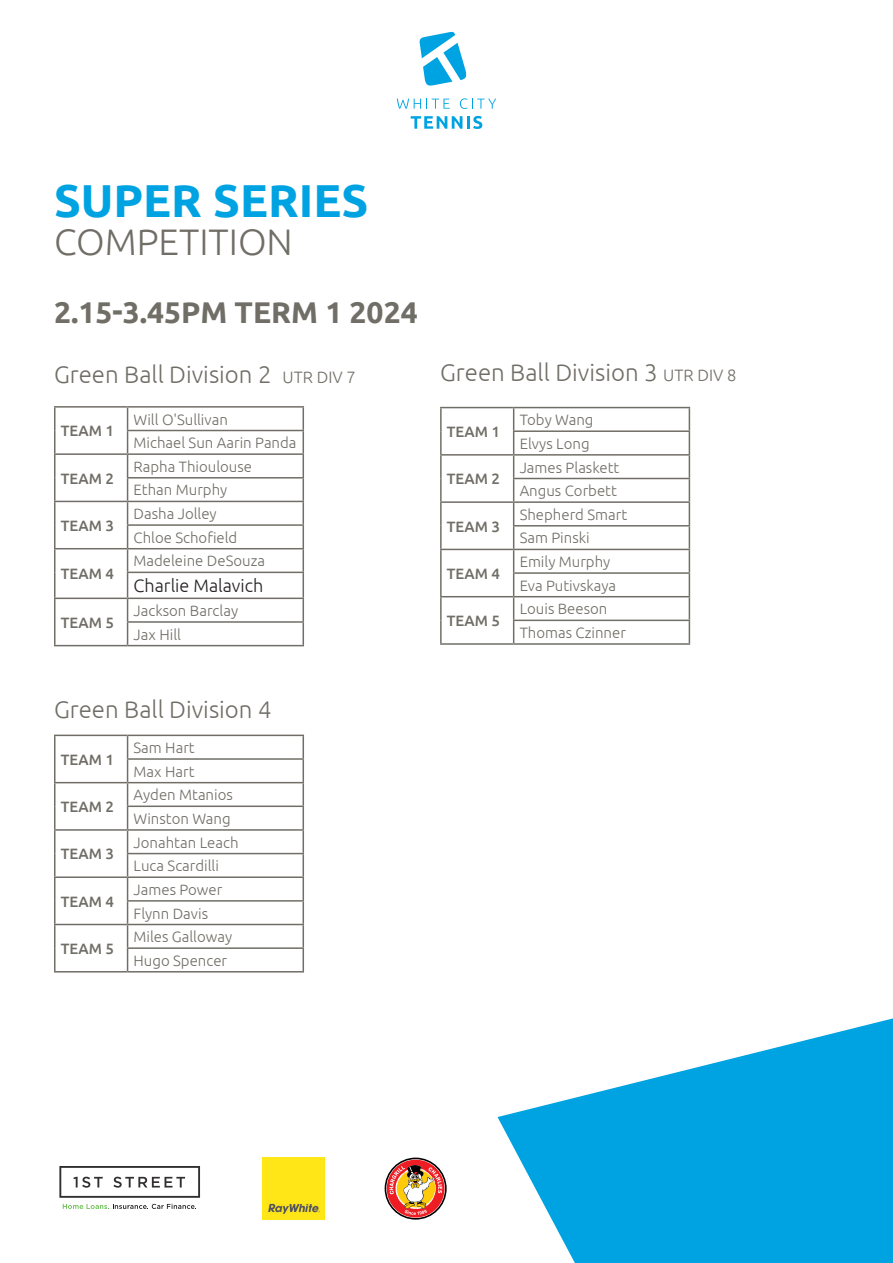
<style>
.page{position:relative;width:893px;height:1263px;background:#fff}
.page>*{position:absolute;margin:0;border:0;box-sizing:border-box;transform-origin:0 0}
.t1{font:700 46.2px "Ubuntu";color:#00a3e2}
.t2{font:300 36.9px "Ubuntu";color:#706e66}
.t3{font:700 30px "Ubuntu";color:#706e66}
.t4{font:300 24px "Ubuntu";color:#706e66}
.t5{font:300 18px "Ubuntu";color:#231f20}
.t6{font:300 15px "Ubuntu";color:#706e66}
.t7{font:500 15px "Ubuntu";color:#706e66}
.s1{font-size:16.5px}
</style>
<div class="page">
<svg style="left:497px;top:1018px;width:396px;height:245px;fill:#00a3e2"></svg>
<svg style="left:385px;top:1157px;width:62px;height:62px"></svg>
<svg style="left:386px;top:1159px;width:59px;height:59px"></svg>
<div style="left:387px;top:1160px;width:58px;height:57px;background:#ee1d23;border-radius:50%"></div>
<svg style="left:389px;top:1165px;width:53px;height:50px"></svg>
<img style="left:262px;top:1157px;width:62px;height:62px">
<svg style="left:59px;top:1166px;width:141px;height:32px"></svg>
<svg style="left:63px;top:1204px;width:133px;height:5px"></svg>
<svg style="left:411px;top:116px;width:71px;height:13px"></svg>
<svg style="left:397px;top:99px;width:53px;height:10px"></svg>
<svg style="left:460px;top:98px;width:36px;height:11px"></svg>
<svg style="left:419px;top:31px;width:48px;height:55px"></svg>
<hr style="left:54px;top:406px;width:74px;height:2px;background:#706e66">
<hr style="left:54px;top:408px;width:2px;height:22px;background:#706e66">
<hr style="left:128px;top:406px;width:176px;height:2px;background:#706e66">
<hr style="left:54px;top:430px;width:2px;height:23px;background:#706e66">
<hr style="left:127px;top:430px;width:177px;height:1px;background:#706e66">
<hr style="left:54px;top:453px;width:74px;height:2px;background:#706e66">
<hr style="left:54px;top:455px;width:2px;height:23px;background:#706e66">
<hr style="left:128px;top:453px;width:176px;height:2px;background:#706e66">
<hr style="left:54px;top:478px;width:2px;height:23px;background:#706e66">
<hr style="left:127px;top:477px;width:177px;height:1px;background:#706e66">
<hr style="left:54px;top:501px;width:74px;height:1px;background:#706e66">
<hr style="left:54px;top:502px;width:2px;height:23px;background:#706e66">
<hr style="left:128px;top:501px;width:176px;height:1px;background:#706e66">
<hr style="left:54px;top:525px;width:2px;height:23px;background:#706e66">
<hr style="left:127px;top:524px;width:177px;height:2px;background:#706e66">
<hr style="left:54px;top:548px;width:74px;height:1px;background:#706e66">
<hr style="left:54px;top:549px;width:2px;height:23px;background:#706e66">
<hr style="left:128px;top:548px;width:176px;height:1px;background:#706e66">
<hr style="left:54px;top:572px;width:2px;height:26px;background:#706e66">
<hr style="left:127px;top:572px;width:177px;height:1px;background:#706e66">
<hr style="left:54px;top:598px;width:74px;height:1px;background:#706e66">
<hr style="left:54px;top:599px;width:2px;height:23px;background:#706e66">
<hr style="left:128px;top:598px;width:176px;height:1px;background:#706e66">
<hr style="left:54px;top:622px;width:2px;height:23px;background:#706e66">
<hr style="left:127px;top:621px;width:177px;height:2px;background:#706e66">
<svg style="left:127px;top:408px;width:1px;height:237px"></svg>
<svg style="left:303px;top:408px;width:1px;height:237px"></svg>
<hr style="left:54px;top:645px;width:74px;height:1px;background:#706e66">
<hr style="left:128px;top:645px;width:176px;height:1px;background:#706e66">
<hr style="left:440px;top:407px;width:74px;height:1px;background:#706e66">
<hr style="left:440px;top:408px;width:2px;height:23px;background:#706e66">
<hr style="left:514px;top:407px;width:176px;height:1px;background:#706e66">
<hr style="left:440px;top:431px;width:2px;height:23px;background:#706e66">
<hr style="left:513px;top:430px;width:177px;height:2px;background:#706e66">
<hr style="left:440px;top:454px;width:74px;height:2px;background:#706e66">
<hr style="left:440px;top:456px;width:2px;height:22px;background:#706e66">
<hr style="left:514px;top:454px;width:176px;height:2px;background:#706e66">
<hr style="left:440px;top:478px;width:2px;height:23px;background:#706e66">
<hr style="left:513px;top:478px;width:177px;height:1px;background:#706e66">
<hr style="left:440px;top:501px;width:74px;height:2px;background:#706e66">
<hr style="left:440px;top:503px;width:2px;height:23px;background:#706e66">
<hr style="left:514px;top:501px;width:176px;height:2px;background:#706e66">
<hr style="left:440px;top:526px;width:2px;height:23px;background:#706e66">
<hr style="left:513px;top:525px;width:177px;height:1px;background:#706e66">
<hr style="left:440px;top:549px;width:74px;height:1px;background:#706e66">
<hr style="left:440px;top:550px;width:2px;height:23px;background:#706e66">
<hr style="left:514px;top:549px;width:176px;height:1px;background:#706e66">
<hr style="left:440px;top:573px;width:2px;height:23px;background:#706e66">
<hr style="left:513px;top:572px;width:177px;height:2px;background:#706e66">
<hr style="left:440px;top:596px;width:74px;height:1px;background:#706e66">
<hr style="left:440px;top:597px;width:2px;height:23px;background:#706e66">
<hr style="left:514px;top:596px;width:176px;height:1px;background:#706e66">
<hr style="left:440px;top:620px;width:2px;height:23px;background:#706e66">
<hr style="left:513px;top:620px;width:177px;height:1px;background:#706e66">
<svg style="left:513px;top:408px;width:1px;height:235px"></svg>
<svg style="left:689px;top:408px;width:1px;height:235px"></svg>
<hr style="left:440px;top:643px;width:74px;height:2px;background:#706e66">
<hr style="left:514px;top:643px;width:176px;height:2px;background:#706e66">
<hr style="left:54px;top:735px;width:74px;height:1px;background:#706e66">
<hr style="left:54px;top:736px;width:2px;height:23px;background:#706e66">
<hr style="left:128px;top:735px;width:176px;height:1px;background:#706e66">
<hr style="left:54px;top:759px;width:2px;height:23px;background:#706e66">
<hr style="left:127px;top:758px;width:177px;height:2px;background:#706e66">
<hr style="left:54px;top:782px;width:74px;height:1px;background:#706e66">
<hr style="left:54px;top:783px;width:2px;height:23px;background:#706e66">
<hr style="left:128px;top:782px;width:176px;height:1px;background:#706e66">
<hr style="left:54px;top:806px;width:2px;height:23px;background:#706e66">
<hr style="left:127px;top:805px;width:177px;height:2px;background:#706e66">
<hr style="left:54px;top:829px;width:74px;height:2px;background:#706e66">
<hr style="left:54px;top:831px;width:2px;height:22px;background:#706e66">
<hr style="left:128px;top:829px;width:176px;height:2px;background:#706e66">
<hr style="left:54px;top:853px;width:2px;height:23px;background:#706e66">
<hr style="left:127px;top:853px;width:177px;height:1px;background:#706e66">
<hr style="left:54px;top:876px;width:74px;height:2px;background:#706e66">
<hr style="left:54px;top:878px;width:2px;height:23px;background:#706e66">
<hr style="left:128px;top:876px;width:176px;height:2px;background:#706e66">
<hr style="left:54px;top:901px;width:2px;height:23px;background:#706e66">
<hr style="left:127px;top:900px;width:177px;height:2px;background:#706e66">
<hr style="left:54px;top:924px;width:74px;height:1px;background:#706e66">
<hr style="left:54px;top:925px;width:2px;height:23px;background:#706e66">
<hr style="left:128px;top:924px;width:176px;height:1px;background:#706e66">
<hr style="left:54px;top:948px;width:2px;height:23px;background:#706e66">
<hr style="left:127px;top:947px;width:177px;height:2px;background:#706e66">
<svg style="left:127px;top:736px;width:1px;height:235px"></svg>
<svg style="left:303px;top:736px;width:1px;height:235px"></svg>
<hr style="left:54px;top:971px;width:74px;height:1px;background:#706e66">
<hr style="left:128px;top:971px;width:176px;height:1px;background:#706e66">
<p class="t1" style="left:54px;top:173px;width:316px">SUPER SERIES</p>
<p class="t2" style="left:54px;top:220px;width:240px">COMPETITION</p>
<p class="t3" style="left:54px;top:294px;width:365px">2.15-3.45PM TERM 1 2024</p>
<p class="t4" style="left:54px;top:360px;width:303px">Green Ball Division 2 <span class="s1">UTR DIV 7</span></p>
<p class="t4" style="left:440px;top:358px;width:298px">Green Ball Division 3 <span class="s1">UTR DIV 8</span></p>
<p class="t7" style="left:61px;top:421px;width:55px">TEAM 1</p>
<p class="t7" style="left:61px;top:469px;width:55px">TEAM 2</p>
<p class="t7" style="left:61px;top:516px;width:55px">TEAM 3</p>
<p class="t7" style="left:61px;top:564px;width:55px">TEAM 4</p>
<p class="t7" style="left:61px;top:613px;width:55px">TEAM 5</p>
<p class="t6" style="left:134px;top:410px;width:96px">Will O'Sullivan</p>
<p class="t6" style="left:134px;top:434px;width:164px">Michael Sun Aarin Panda</p>
<p class="t6" style="left:134px;top:457px;width:120px">Rapha Thioulouse</p>
<p class="t6" style="left:134px;top:481px;width:95px">Ethan Murphy</p>
<p class="t6" style="left:134px;top:505px;width:85px">Dasha Jolley</p>
<p class="t6" style="left:134px;top:528px;width:105px">Chloe Schofield</p>
<p class="t6" style="left:134px;top:552px;width:133px">Madeleine DeSouza</p>
<p class="t5" style="left:134px;top:575px;width:131px">Charlie Malavich</p>
<p class="t6" style="left:134px;top:602px;width:106px">Jackson Barclay</p>
<p class="t6" style="left:134px;top:625px;width:49px">Jax Hill</p>
<p class="t4" style="left:54px;top:695px;width:219px">Green Ball Division 4</p>
<p class="t7" style="left:61px;top:750px;width:55px">TEAM 1</p>
<p class="t7" style="left:61px;top:797px;width:55px">TEAM 2</p>
<p class="t7" style="left:61px;top:844px;width:55px">TEAM 3</p>
<p class="t7" style="left:61px;top:892px;width:55px">TEAM 4</p>
<p class="t7" style="left:61px;top:939px;width:55px">TEAM 5</p>
<p class="t6" style="left:134px;top:739px;width:63px">Sam Hart</p>
<p class="t6" style="left:134px;top:762px;width:62px">Max Hart</p>
<p class="t6" style="left:134px;top:786px;width:101px">Ayden Mtanios</p>
<p class="t6" style="left:134px;top:809px;width:99px">Winston Wang</p>
<p class="t6" style="left:134px;top:833px;width:106px">Jonahtan Leach</p>
<p class="t6" style="left:134px;top:857px;width:87px">Luca Scardilli</p>
<p class="t6" style="left:134px;top:880px;width:90px">James Power</p>
<p class="t6" style="left:134px;top:904px;width:76px">Flynn Davis</p>
<p class="t6" style="left:134px;top:928px;width:100px">Miles Galloway</p>
<p class="t6" style="left:134px;top:951px;width:95px">Hugo Spencer</p>
<p class="t7" style="left:447px;top:422px;width:55px">TEAM 1</p>
<p class="t7" style="left:447px;top:469px;width:55px">TEAM 2</p>
<p class="t7" style="left:447px;top:517px;width:55px">TEAM 3</p>
<p class="t7" style="left:447px;top:564px;width:55px">TEAM 4</p>
<p class="t7" style="left:447px;top:611px;width:55px">TEAM 5</p>
<p class="t6" style="left:520px;top:411px;width:75px">Toby Wang</p>
<p class="t6" style="left:520px;top:434px;width:71px">Elvys Long</p>
<p class="t6" style="left:520px;top:458px;width:101px">James Plaskett</p>
<p class="t6" style="left:520px;top:482px;width:99px">Angus Corbett</p>
<p class="t6" style="left:520px;top:505px;width:109px">Shepherd Smart</p>
<p class="t6" style="left:520px;top:529px;width:72px">Sam Pinski</p>
<p class="t6" style="left:520px;top:553px;width:92px">Emily Murphy</p>
<p class="t6" style="left:520px;top:576px;width:98px">Eva Putivskaya</p>
<p class="t6" style="left:520px;top:600px;width:89px">Louis Beeson</p>
<p class="t6" style="left:520px;top:624px;width:108px">Thomas Czinner</p>
</div>
